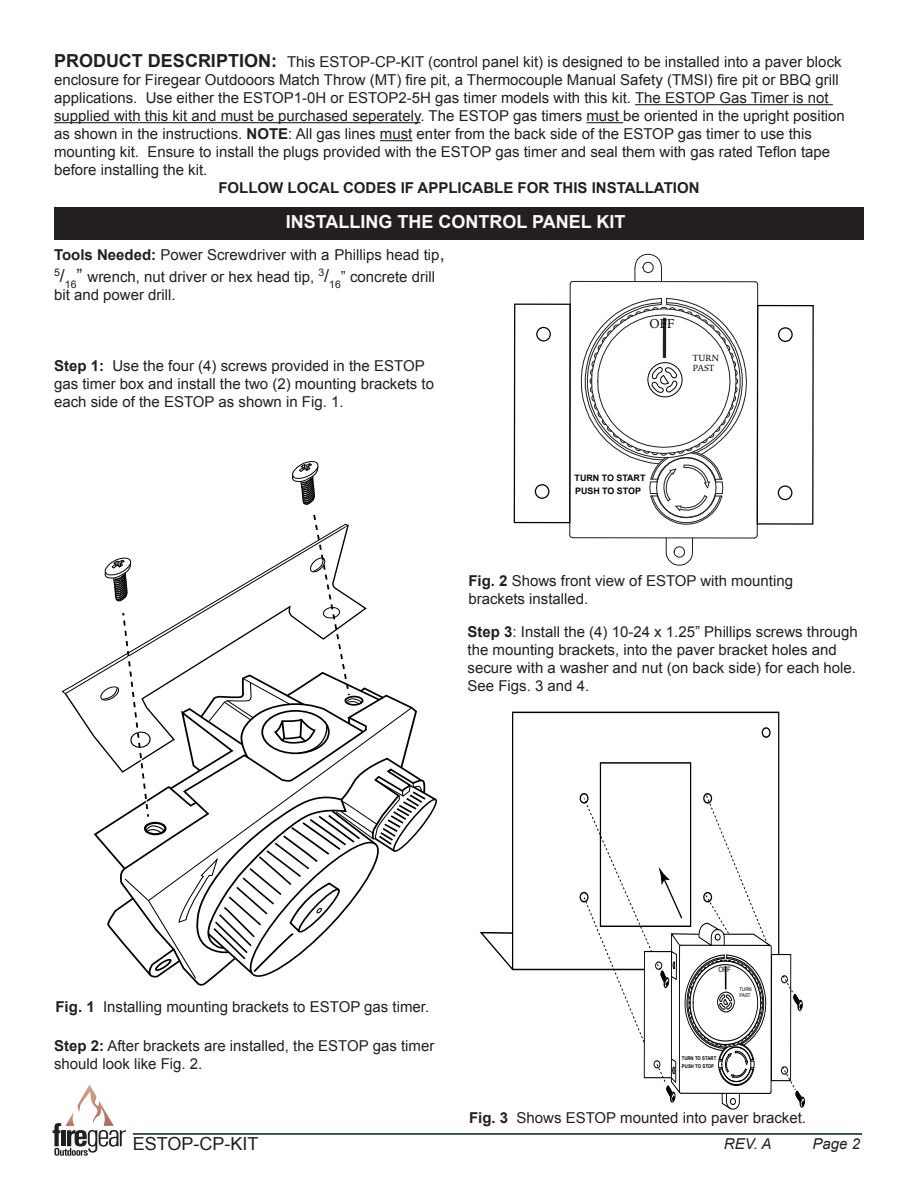
<style>
.page{position:relative;width:918px;height:1188px;background:#fff}
.page>*{position:absolute;margin:0;border:0;box-sizing:border-box;transform-origin:0 0}
.t1{font:700 18px "Arial";color:#fff7f9}
.t2{font:18px "Arial";color:#231f20}
.t3{font:15px/18px "Arial";color:#231f20}
.t4{font:700 15px "Arial";color:#231f20}
.t5{font:italic 15px "Arial";color:#231f20}
.t6{font:12.75px "Iowan Old Style";color:#050504}
.t7{font:700 8.85px "Arial";color:#050504}
.t8{font:8.85px/10.6px "Iowan Old Style";letter-spacing:-.005em;color:#050504}
.t9{font:7.35px "Helvetica";color:#000;scale:.85 1}
.t10{font:700 5.1px "Arial";color:#000;scale:.85 1}
.t11{font:5.1px/6.1px "Helvetica";letter-spacing:-.005em;color:#000;scale:.85 1}
.s1{font-weight:700;font-size:18px}
.s2{font-weight:700}
.s3{font-size:18px}
</style>
<div class="page">
<svg style="left:53px;top:1085px;width:73px;height:71px"></svg>
<hr style="left:133px;top:1133px;width:729px;height:2px;background:#001f20">
<hr style="left:635px;top:104px;width:198px;height:1px;background:#231f20">
<hr style="left:54px;top:122px;width:367px;height:1px;background:#231f20">
<hr style="left:586px;top:122px;width:37px;height:1px;background:#231f20">
<hr style="left:380px;top:140px;width:32px;height:1px;background:#231f20">
<div style="left:54px;top:207px;width:810px;height:33px;background:#231f20"></div>
<svg style="left:63px;top:514px;width:374px;height:472px"></svg>
<svg style="left:292px;top:461px;width:26px;height:44px"></svg>
<svg style="left:634px;top:253px;width:28px;height:28px"></svg>
<hr style="left:573px;top:281px;width:182px;height:1px;background:#231f20">
<svg style="left:665px;top:538px;width:28px;height:28px"></svg>
<hr style="left:569px;top:284px;width:2px;height:251px;background:#231f20">
<hr style="left:573px;top:537px;width:182px;height:1px;background:#231f20">
<hr style="left:757px;top:285px;width:1px;height:250px;background:#231f20">
<svg style="left:569px;top:534px;width:5px;height:5px"></svg>
<svg style="left:754px;top:281px;width:5px;height:5px"></svg>
<svg style="left:580px;top:298px;width:167px;height:227px"></svg>
<hr style="left:663px;top:318px;width:3px;height:40px;background:#231f20">
<div style="left:514px;top:304px;width:57px;height:219px;border:1px solid #050504"></div>
<div style="left:757px;top:305px;width:57px;height:220px;border:1px solid #050504"></div>
<div style="left:535px;top:484px;width:14px;height:15px;border:1px solid #050504;border-radius:50%"></div>
<div style="left:536px;top:327px;width:15px;height:15px;border:1px solid #050504;border-radius:50%"></div>
<div style="left:778px;top:327px;width:15px;height:15px;border:1px solid #050504;border-radius:50%"></div>
<div style="left:778px;top:485px;width:14px;height:15px;border:1px solid #050504;border-radius:50%"></div>
<svg style="left:512px;top:711px;width:268px;height:260px"></svg>
<div style="left:580px;top:793px;width:9px;height:11px;border:1px solid #000;border-radius:50%"></div>
<div style="left:580px;top:892px;width:9px;height:10px;border:1px solid #000;border-radius:50%"></div>
<svg style="left:479px;top:931px;width:35px;height:40px"></svg>
<div style="left:771px;top:954px;width:20px;height:127px;border:1px solid #000"></div>
<div style="left:781px;top:975px;width:7px;height:8px;border:1px solid #000;border-radius:50%"></div>
<div style="left:781px;top:1066px;width:7px;height:8px;border:1px solid #000;border-radius:50%"></div>
<svg style="left:783px;top:975px;width:20px;height:40px"></svg>
<svg style="left:782px;top:1066px;width:23px;height:41px"></svg>
<svg style="left:583px;top:711px;width:189px;height:399px"></svg>
<p class="t3" style="left:54px;top:53px;width:789px"><span class="s1">PRODUCT DESCRIPTION:</span> This ESTOP-CP-KIT (control panel kit) is designed to be installed into a paver block enclosure for Firegear Outdooors Match Throw (MT) fire pit, a Thermocouple Manual Safety (TMSI) fire pit or BBQ grill</p>
<p class="t3" style="left:54px;top:89px;width:776px">applications. Use either the ESTOP1-0H or ESTOP2-5H gas timer models with this kit. The ESTOP Gas Timer is not</p>
<p class="t3" style="left:54px;top:107px;width:792px">supplied with this kit and must be purchased seperately. The ESTOP gas timers must be oriented in the upright position as shown in the instructions. <span class="s2">NOTE</span>: All gas lines must enter from the back side of the ESTOP gas timer to use this</p>
<p class="t3" style="left:54px;top:143px;width:778px">mounting kit. Ensure to install the plugs provided with the ESTOP gas timer and seal them with gas rated Teflon tape before installing the kit.</p>
<p class="t4" style="left:218px;top:178px;width:483px">FOLLOW LOCAL CODES IF APPLICABLE FOR THIS INSTALLATION</p>
<p class="t1" style="left:286px;top:209px;width:341px">INSTALLING THE CONTROL PANEL KIT</p>
<p class="t3" style="left:54px;top:244px;width:392px;line-height:21.6px"><span class="s2">Tools Needed:</span> Power Screwdriver with a Phillips head tip<span class="s3">,<br></span><sup>5</sup><span class="s3">/</span><sub>16</sub><span class="s3">”</span> wrench, nut driver or hex head tip, <sup>3</sup><span class="s3">/</span><sub>16</sub>” concrete drill</p>
<p class="t3" style="left:54px;top:285px;width:123px">bit and power drill.</p>
<p class="t3" style="left:54px;top:357px;width:382px"><span class="s2">Step 1:</span> Use the four (4) screws provided in the ESTOP gas timer box and install the two (2) mounting brackets to each side of the ESTOP as shown in Fig. 1.</p>
<p class="t6" style="left:650px;top:312px;width:27px">OFF</p>
<p class="t8" style="left:693px;top:352px;width:28px">TURN<br>PAST</p>
<p class="t7" style="left:575px;top:472px;width:72px">TURN TO START</p>
<p class="t7" style="left:575px;top:485px;width:68px">PUSH TO STOP</p>
<p class="t3" style="left:468px;top:572px;width:326px"><span class="s2">Fig. 2</span> Shows front view of ESTOP with mounting</p>
<p class="t3" style="left:468px;top:590px;width:122px">brackets installed.</p>
<p class="t3" style="left:468px;top:623px;width:392px"><span class="s2">Step 3</span>: Install the (4) 10-24 x 1.25” Phillips screws through the mounting brackets, into the paver bracket holes and secure with a washer and nut (on back side) for each hole.<br>See Figs. 3 and 4.</p>
<p class="t3" style="left:56px;top:998px;width:375px"><span class="s2">Fig. 1</span> Installing mounting brackets to ESTOP gas timer.</p>
<p class="t3" style="left:54px;top:1037px;width:382px"><span class="s2">Step 2:</span> After brackets are installed, the ESTOP gas timer should look like Fig. 2.</p>
<p class="t9" style="left:718px;top:964px;width:16px">OFF</p>
<p class="t11" style="left:740px;top:986px;width:16px">TURN<br>PAST</p>
<p class="t10" style="left:682px;top:1055px;width:42px">TURN TO START</p>
<p class="t10" style="left:682px;top:1063px;width:39px">PUSH TO STOP</p>
<p class="t3" style="left:469px;top:1109px;width:339px"><span class="s2">Fig. 3</span> Shows ESTOP mounted into paver bracket.</p>
<p class="t2" style="left:133px;top:1132px;width:127px">ESTOP-CP-KIT</p>
<p class="t5" style="left:724px;top:1134px;width:49px">REV. A</p>
<p class="t5" style="left:813px;top:1134px;width:49px">Page 2</p>
</div>
